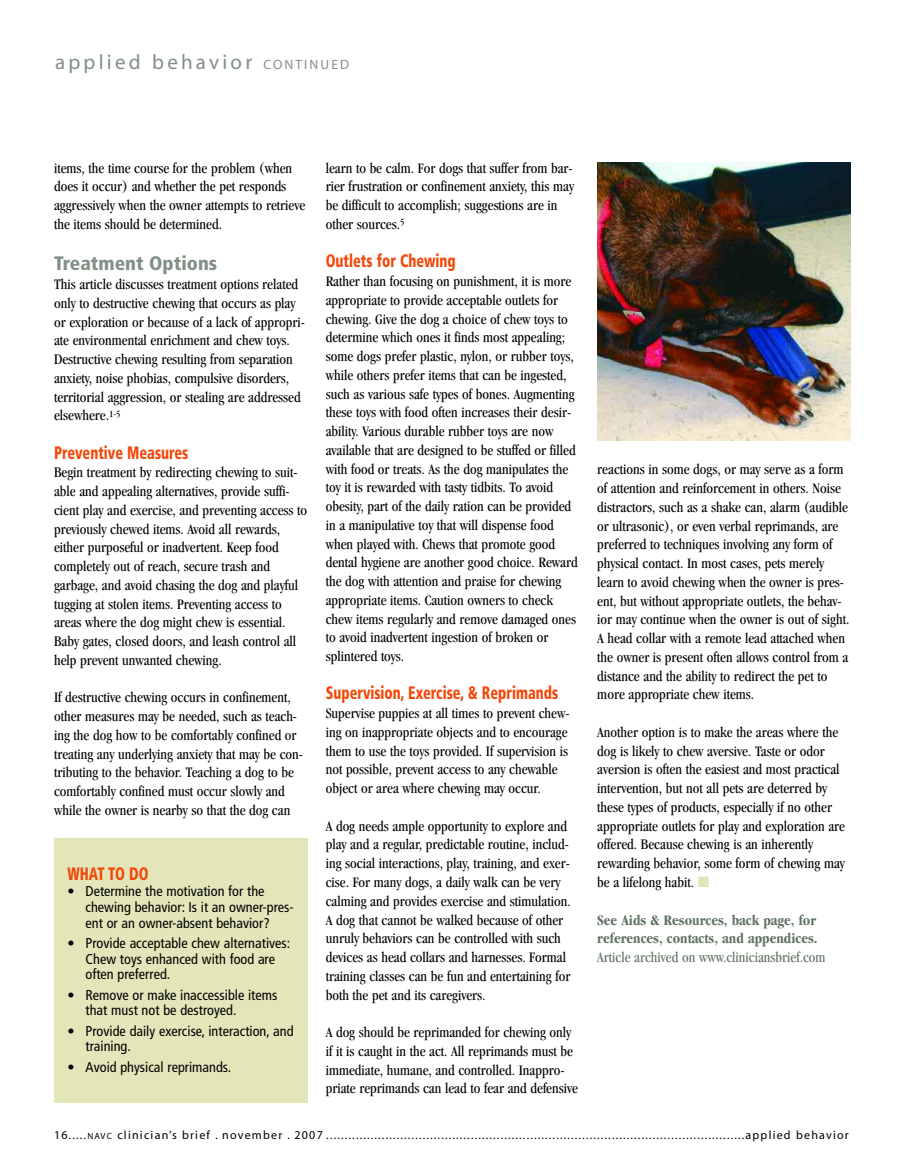
<style>
.page{position:relative;width:905px;height:1175px;background:#fff}
.page>*{position:absolute;margin:0;border:0;box-sizing:border-box;transform-origin:0 0}
.t1{font:21px "Myriad";letter-spacing:.155em;color:#829086}
.t2{font:900 condensed 19.5px "Frutiger";color:#829086}
.t3{font:900 condensed 18px "Frutiger";color:#f2480a;scale:.8 1}
.t4{font:condensed 15px/18.8px "Garamond";color:#000}
.t5{font:700 condensed 15px/18.8px "Garamond";color:#607362}
.t6{font:condensed 15px "Garamond";color:#607362}
.t7{font:condensed 14.25px/15.8px "Frutiger";color:#000}
.t8{font:12px "Myriad";letter-spacing:.1em;color:#000}
.s1{font-size:13.5px}
.s2{color:#e3e6b9}
.s3{font-size:9px}
</style>
<div class="page">
<div style="left:54px;top:838px;width:254px;height:264px;background:#e3e6b9"></div>
<img style="left:597px;top:162px;width:253px;height:278px">
<h1 class="t1" style="left:55px;top:54px;width:295px">applied behavior <span class="s1">CONTINUED</span></h1>
<p class="t4" style="left:54px;top:160px;width:253px">items, the time course for the problem (when does it occur) and whether the pet responds aggressively when the owner attempts to retrieve the items should be determined.</p>
<h2 class="t2" style="left:54px;top:255px;width:165px">Treatment Options</h2>
<p class="t4" style="left:54px;top:276px;width:252px">This article discusses treatment options related only to destructive chewing that occurs as play or exploration or because of a lack of appropri&shy;ate environmental enrichment and chew toys.<br>Destructive chewing resulting from separation anxiety, noise phobias, compulsive disorders, territorial aggression, or stealing are addressed elsewhere.<sup>1-5</sup></p>
<p class="t3" style="left:54px;top:445px;width:169px">Preventive Measures</p>
<p class="t4" style="left:54px;top:464px;width:255px">Begin treatment by redirecting chewing to suit&shy;able and appealing alternatives, provide suffi&shy;cient play and exercise, and preventing access to previously chewed items. Avoid all rewards, either purposeful or inadvertent. Keep food completely out of reach, secure trash and garbage, and avoid chasing the dog and playful tugging at stolen items. Preventing access to areas where the dog might chew is essential.<br>Baby gates, closed doors, and leash control all help prevent unwanted chewing.</p>
<p class="t4" style="left:54px;top:689px;width:250px">If destructive chewing occurs in confinement, other measures may be needed, such as teach&shy;ing the dog how to be comfortably confined or treating any underlying anxiety that may be con&shy;tributing to the behavior. Teaching a dog to be comfortably confined must occur slowly and while the owner is nearby so that the dog can</p>
<p class="t3" style="left:68px;top:867px;width:103px">WHAT TO DO</p>
<p class="t7" style="left:86px;top:884px;width:210px;text-indent:-18px">• Determine the motivation for the chewing behavior: Is it an owner-pres&shy;ent or an owner-absent behavior?</p>
<p class="t7" style="left:86px;top:936px;width:206px;text-indent:-18px">• Provide acceptable chew alternatives:<br>Chew toys enhanced with food are often preferred.</p>
<p class="t7" style="left:86px;top:988px;width:193px;text-indent:-18px">• Remove or make inaccessible items that must not be destroyed.</p>
<p class="t7" style="left:86px;top:1024px;width:209px;text-indent:-18px">• Provide daily exercise, interaction, and training.</p>
<p class="t7" style="left:67px;top:1060px;width:165px">• Avoid physical reprimands.</p>
<p class="t4" style="left:326px;top:160px;width:250px">learn to be calm. For dogs that suffer from bar&shy;rier frustration or confinement anxiety, this may be difficult to accomplish; suggestions are in other sources.<sup>5</sup></p>
<p class="t3" style="left:326px;top:254px;width:164px">Outlets for Chewing</p>
<p class="t4" style="left:326px;top:273px;width:253px">Rather than focusing on punishment, it is more appropriate to provide acceptable outlets for chewing. Give the dog a choice of chew toys to determine which ones it finds most appealing; some dogs prefer plastic, nylon, or rubber toys, while others prefer items that can be ingested, such as various safe types of bones. Augmenting these toys with food often increases their desir&shy;ability. Various durable rubber toys are now available that are designed to be stuffed or filled with food or treats. As the dog manipulates the toy it is rewarded with tasty tidbits. To avoid obesity, part of the daily ration can be provided in a manipulative toy that will dispense food when played with. Chews that promote good dental hygiene are another good choice. Reward the dog with attention and praise for chewing appropriate items. Caution owners to check chew items regularly and remove damaged ones to avoid inadvertent ingestion of broken or splintered toys.</p>
<p class="t3" style="left:326px;top:686px;width:292px">Supervision, Exercise, &amp; Reprimands</p>
<p class="t4" style="left:326px;top:705px;width:245px">Supervise puppies at all times to prevent chew&shy;ing on inappropriate objects and to encourage them to use the toys provided. If supervision is not possible, prevent access to any chewable object or area where chewing may occur.</p>
<p class="t4" style="left:326px;top:817px;width:246px">A dog needs ample opportunity to explore and play and a regular, predictable routine, includ&shy;ing social interactions, play, training, and exer&shy;cise. For many dogs, a daily walk can be very calming and provides exercise and stimulation.<br>A dog that cannot be walked because of other unruly behaviors can be controlled with such devices as head collars and harnesses. Formal training classes can be fun and entertaining for both the pet and its caregivers.</p>
<p class="t4" style="left:326px;top:1024px;width:254px">A dog should be reprimanded for chewing only if it is caught in the act. All reprimands must be immediate, humane, and controlled. Inappro&shy;priate reprimands can lead to fear and defensive</p>
<p class="t4" style="left:597px;top:461px;width:253px">reactions in some dogs, or may serve as a form of attention and reinforcement in others. Noise distractors, such as a shake can, alarm (audible or ultrasonic), or even verbal reprimands, are preferred to techniques involving any form of physical contact. In most cases, pets merely learn to avoid chewing when the owner is pres&shy;ent, but without appropriate outlets, the behav&shy;ior may continue when the owner is out of sight.<br>A head collar with a remote lead attached when the owner is present often allows control from a distance and the ability to redirect the pet to more appropriate chew items.</p>
<p class="t4" style="left:597px;top:724px;width:249px">Another option is to make the areas where the dog is likely to chew aversive. Taste or odor aversion is often the easiest and most practical intervention, but not all pets are deterred by these types of products, especially if no other appropriate outlets for play and exploration are offered. Because chewing is an inherently rewarding behavior, some form of chewing may be a lifelong habit. <span class="s2">■</span></p>
<p class="t5" style="left:597px;top:911px;width:222px">See Aids &amp; Resources, back page, for references, contacts, and appendices.</p>
<p class="t6" style="left:597px;top:951px;width:230px">Article archived on www.cliniciansbrief.com</p>
<p class="t8" style="left:54px;top:1129px;width:796px">16.....<span class="s3">NAVC</span> clinician’s brief . november . 2007 .................................................................................................................applied behavior</p>
</div>
